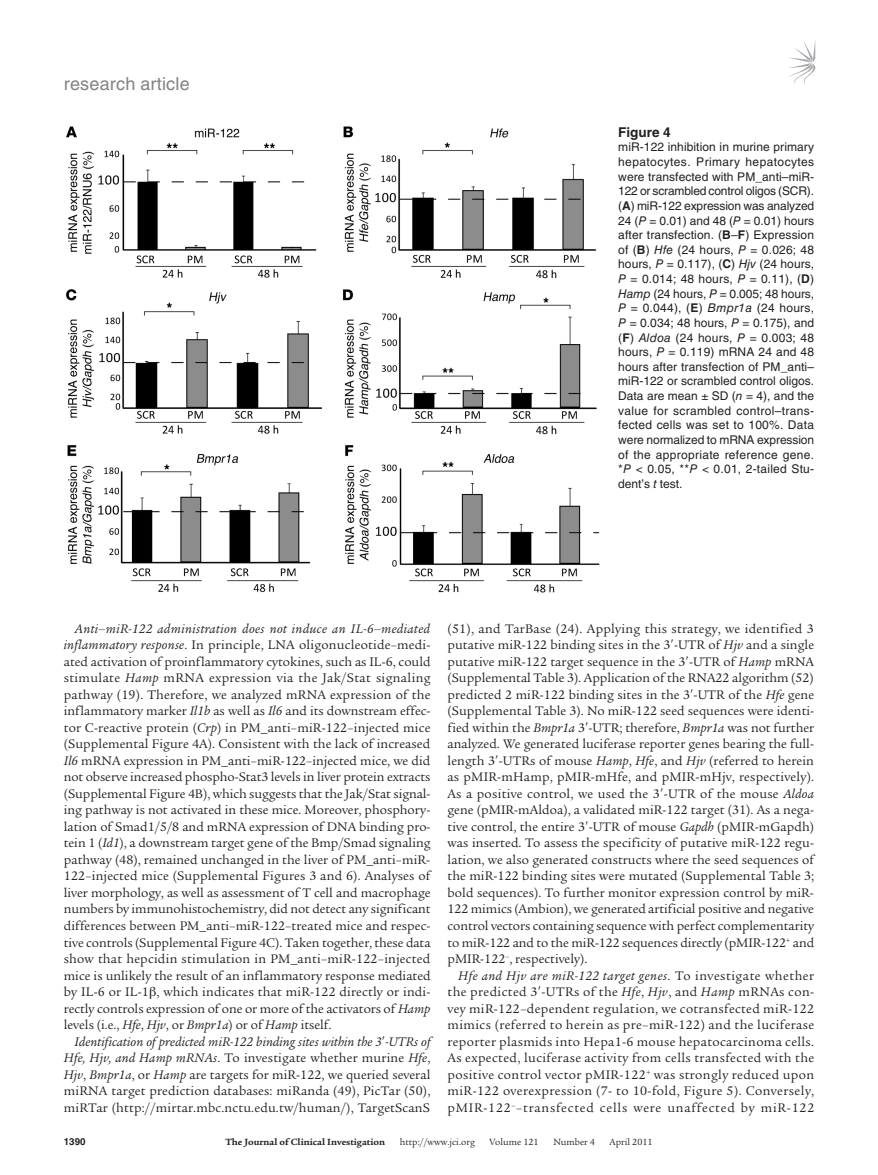
<style>
.page{position:relative;width:878px;height:1175px;background:#fff}
.page>*{position:absolute;margin:0;border:0;box-sizing:border-box;transform-origin:0 0}
.t1{font:18px "Helvetica LT Std";letter-spacing:.01em;color:#808285}
.t2{font:13.5px/16.5px "Legacy Serif Std";color:#231f20;text-align:justify}
.t3{font:700 13.5px "Helvetica LT Std";color:#231f20}
.t4{font:12px/14.7px "Helvetica LT Std";letter-spacing:.025em;color:#231f20;text-align:justify}
.t5{font:9.75px "Legacy Serif Std";color:#231f20}
.t6{font:700 9.75px "Legacy Serif Std";color:#231f20}
.t7{font:700 9.75px "Helvetica LT Std";color:#231f20}
.s1{font-weight:700}
.s2{font-style:italic}
</style>
<div class="page">
<svg style="left:789px;top:42px;width:26px;height:43px"></svg>
<img style="left:65px;top:126px;width:535px;height:467px">
<h1 class="t1" style="left:64px;top:73px;width:127px">research article</h1>
<p class="t3" style="left:618px;top:124px;width:54px">Figure 4</p>
<p class="t4" style="left:618px;top:140px;width:197px">miR-122 inhibition in murine primary hepatocytes. Primary hepatocytes were transfected with PM_anti–miR-122 or scrambled control oligos (SCR). (<span class="s1">A</span>) miR-122 expression was analyzed 24 (<span class="s2">P</span> = 0.01) and 48 (<span class="s2">P</span> = 0.01) hours after transfection. (<span class="s1">B</span>–<span class="s1">F</span>) Expression of (<span class="s1">B</span>) <span class="s2">Hfe</span> (24 hours, <span class="s2">P</span> = 0.026; 48 hours, <span class="s2">P</span> = 0.117), (<span class="s1">C</span>) <span class="s2">Hjv</span> (24 hours, <span class="s2">P</span> = 0.014; 48 hours, <span class="s2">P</span> = 0.11), (<span class="s1">D</span>)<br><span class="s2">Hamp</span> (24 hours, <span class="s2">P</span> = 0.005; 48 hours, <span class="s2">P</span> = 0.044), (<span class="s1">E</span>) <span class="s2">Bmpr1a</span> (24 hours, <span class="s2">P</span> = 0.034; 48 hours, <span class="s2">P</span> = 0.175), and (<span class="s1">F</span>) <span class="s2">Aldoa</span> (24 hours, <span class="s2">P</span> = 0.003; 48 hours, <span class="s2">P</span> = 0.119) mRNA 24 and 48 hours after transfection of PM_anti– miR-122 or scrambled control oligos.<br>Data are mean ± SD (<span class="s2">n</span> = 4), and the value for scrambled control–trans&shy;fected cells was set to 100%. Data were normalized to mRNA expression of the appropriate reference gene. *<span class="s2">P</span> &lt; 0.05, **<span class="s2">P</span> &lt; 0.01, 2-tailed Stu&shy;dent’s <span class="s2">t</span> test.</p>
<p class="t2" style="left:64px;top:620px;width:368px;text-indent:11px"><span class="s2">Anti–miR-122 administration does not induce an IL-6–mediated inflammatory response</span>. In principle, LNA oligonucleotide–medi&shy;ated activation of proinflammatory cytokines, such as IL-6, could stimulate <span class="s2">Hamp</span> mRNA expression via the Jak/Stat signaling pathway (19). Therefore, we analyzed mRNA expression of the inflammatory marker <span class="s2">Il1b</span> as well as <span class="s2">Il6</span> and its downstream effec&shy;tor C-reactive protein (<span class="s2">Crp</span>) in PM_anti–miR-122–injected mice (Supplemental Figure 4A). Consistent with the lack of increased <span class="s2">Il6</span> mRNA expression in PM_anti–miR-122–injected mice, we did not observe increased phospho-Stat3 levels in liver protein extracts (Supplemental Figure 4B), which suggests that the Jak/Stat signal&shy;ing pathway is not activated in these mice. Moreover, phosphory&shy;lation of Smad1/5/8 and mRNA expression of DNA binding pro&shy;tein 1 (<span class="s2">Id1</span>), a downstream target gene of the Bmp/Smad signaling pathway (48), remained unchanged in the liver of PM_anti–miR-122–injected mice (Supplemental Figures 3 and 6). Analyses of liver morphology, as well as assessment of T cell and macrophage numbers by immunohistochemistry, did not detect any significant differences between PM_anti–miR-122–treated mice and respec&shy;tive controls (Supplemental Figure 4C). Taken together, these data show that hepcidin stimulation in PM_anti–miR-122–injected mice is unlikely the result of an inflammatory response mediated by IL-6 or IL-1 , which indicates that miR-122 directly or indi&shy;rectly controls expression of one or more of the activators of <span class="s2">Hamp </span>levels (i.e., <span class="s2">Hfe</span>, <span class="s2">Hjv</span>, or <span class="s2">Bmpr1a</span>) or of <span class="s2">Hamp</span> itself.</p>
<p class="t2" style="left:64px;top:1033px;width:368px;text-indent:11px"><span class="s2">Identification of predicted miR-122 binding sites within the 3 -UTRs of Hfe, Hjv, and Hamp mRNAs</span>. To investigate whether murine <span class="s2">Hfe</span>, <span class="s2">Hjv</span>, <span class="s2">Bmpr1a</span>, or <span class="s2">Hamp</span> are targets for miR-122, we queried several miRNA target prediction databases: miRanda (49), PicTar (50), miRTar (http://mirtar.mbc.nctu.edu.tw/human/), TargetScanS</p>
<p class="t2" style="left:447px;top:620px;width:368px">(51), and TarBase (24). Applying this strategy, we identified 3 putative miR-122 binding sites in the 3 -UTR of <span class="s2">Hjv</span> and a single putative miR-122 target sequence in the 3 -UTR of <span class="s2">Hamp</span> mRNA (Supplemental Table 3). Application of the RNA22 algorithm (52) predicted 2 miR-122 binding sites in the 3 -UTR of the <span class="s2">Hfe</span> gene (Supplemental Table 3). No miR-122 seed sequences were identi&shy;fied within the <span class="s2">Bmpr1a</span> 3 -UTR; therefore, <span class="s2">Bmpr1a</span> was not further analyzed. We generated luciferase reporter genes bearing the full&shy;length 3 -UTRs of mouse <span class="s2">Hamp</span>, <span class="s2">Hfe</span>, and <span class="s2">Hjv</span> (referred to herein as pMIR-mHamp, pMIR-mHfe, and pMIR-mHjv, respectively).<br>As a positive control, we used the 3 -UTR of the mouse <span class="s2">Aldoa </span>gene (pMIR-mAldoa), a validated miR-122 target (31). As a nega&shy;tive control, the entire 3 -UTR of mouse <span class="s2">Gapdh</span> (pMIR-mGapdh) was inserted. To assess the specificity of putative miR-122 regu&shy;lation, we also generated constructs where the seed sequences of the miR-122 binding sites were mutated (Supplemental Table 3; bold sequences). To further monitor expression control by miR-122 mimics (Ambion), we generated artificial positive and negative control vectors containing sequence with perfect complementarity to miR-122 and to the miR-122 sequences directly (pMIR-122<sup>+</sup> and pMIR-122<sup>–</sup>, respectively).</p>
<p class="t2" style="left:447px;top:967px;width:368px;text-indent:11px"><span class="s2">Hfe and Hjv are miR-122 target genes</span>. To investigate whether the predicted 3 -UTRs of the <span class="s2">Hfe</span>, <span class="s2">Hjv</span>, and <span class="s2">Hamp</span> mRNAs con&shy;vey miR-122–dependent regulation, we cotransfected miR-122 mimics (referred to herein as pre–miR-122) and the luciferase reporter plasmids into Hepa1-6 mouse hepatocarcinoma cells.<br>As expected, luciferase activity from cells transfected with the positive control vector pMIR-122<sup>+</sup> was strongly reduced upon miR-122 overexpression (7- to 10-fold, Figure 5). Conversely, pMIR-122<sup>–</sup>–transfected cells were unaffected by miR-122</p>
<p class="t7" style="left:64px;top:1135px;width:23px">1390</p>
<p class="t6" style="left:225px;top:1135px;width:161px">The Journal of Clinical Investigation</p>
<p class="t5" style="left:400px;top:1136px;width:77px">http://www.jci.org</p>
<p class="t5" style="left:489px;top:1136px;width:50px">Volume 121</p>
<p class="t5" style="left:553px;top:1136px;width:43px">Number 4</p>
<p class="t5" style="left:609px;top:1136px;width:44px">April 2011</p>
</div>
